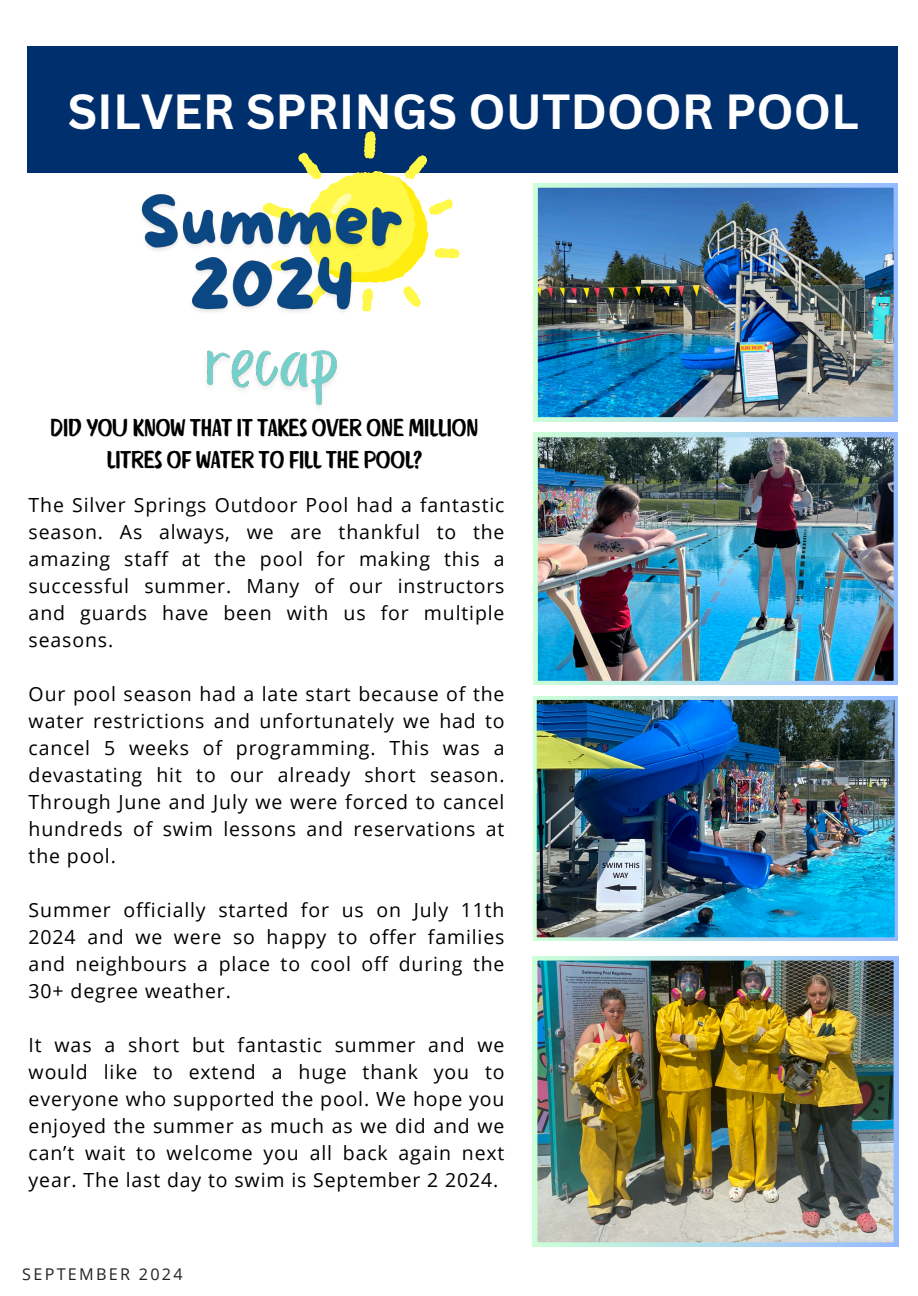
<style>
.page{position:relative;width:918px;height:1296px;background:#fff}
.page>*{position:absolute;margin:0;border:0;box-sizing:border-box;transform-origin:0 0}
.t1{font:700 48px "Canva Sans";color:#fff}
.t2{font:24px/32.7px "Quotes Caps";color:#000;text-align:center}
.t3{font:19.5px/27px "Open Sans";letter-spacing:.045em;color:#000;text-align:justify}
.t4{font:16.2px "Open Sans";letter-spacing:.14em;color:#222}
</style>
<div class="page">
<div style="left:28px;top:46px;width:870px;height:126px;background:#002f6d"></div>
<img style="left:533px;top:183px;width:365px;height:239px">
<img style="left:533px;top:433px;width:365px;height:252px">
<img style="left:533px;top:697px;width:365px;height:244px">
<img style="left:533px;top:956px;width:365px;height:290px">
<svg style="left:263px;top:131px;width:196px;height:176px"></svg>
<img style="left:141px;top:183px;width:268px;height:129px">
<img style="left:207px;top:350px;width:130px;height:57px">
<h5 class="t1" style="left:68px;top:78px;width:793px">SILVER SPRINGS OUTDOOR POOL</h5>
<p class="t2" style="left:50px;top:411px;width:430px">DID YOU KNOW THAT IT TAKES OVER ONE MILLION<br>LITRES OF WATER TO FILL THE POOL?</p>
<h5 class="t3" style="left:29px;top:491px;width:477px">The Silver Springs Outdoor Pool had a fantastic season. As always, we are thankful to the amazing staff at the pool for making this a successful summer. Many of our instructors and guards have been with us for multiple seasons.</h5>
<h5 class="t3" style="left:29px;top:680px;width:477px">Our pool season had a late start because of the water restrictions and unfortunately we had to cancel 5 weeks of programming. This was a devastating hit to our already short season.<br>Through June and July we were forced to cancel hundreds of swim lessons and reservations at the pool.</h5>
<h5 class="t3" style="left:29px;top:896px;width:477px">Summer officially started for us on July 11th 2024 and we were so happy to offer families and neighbours a place to cool off during the 30+ degree weather.</h5>
<p class="t3" style="left:29px;top:1031px;width:477px">It was a short but fantastic summer and we would like to extend a huge thank you to everyone who supported the pool. We hope you enjoyed the summer as much as we did and we can’t wait to welcome you all back again next year. The last day to swim is September 2 2024.</p>
<p class="t4" style="left:22px;top:1262px;width:162px">SEPTEMBER 2024</p>
</div>
